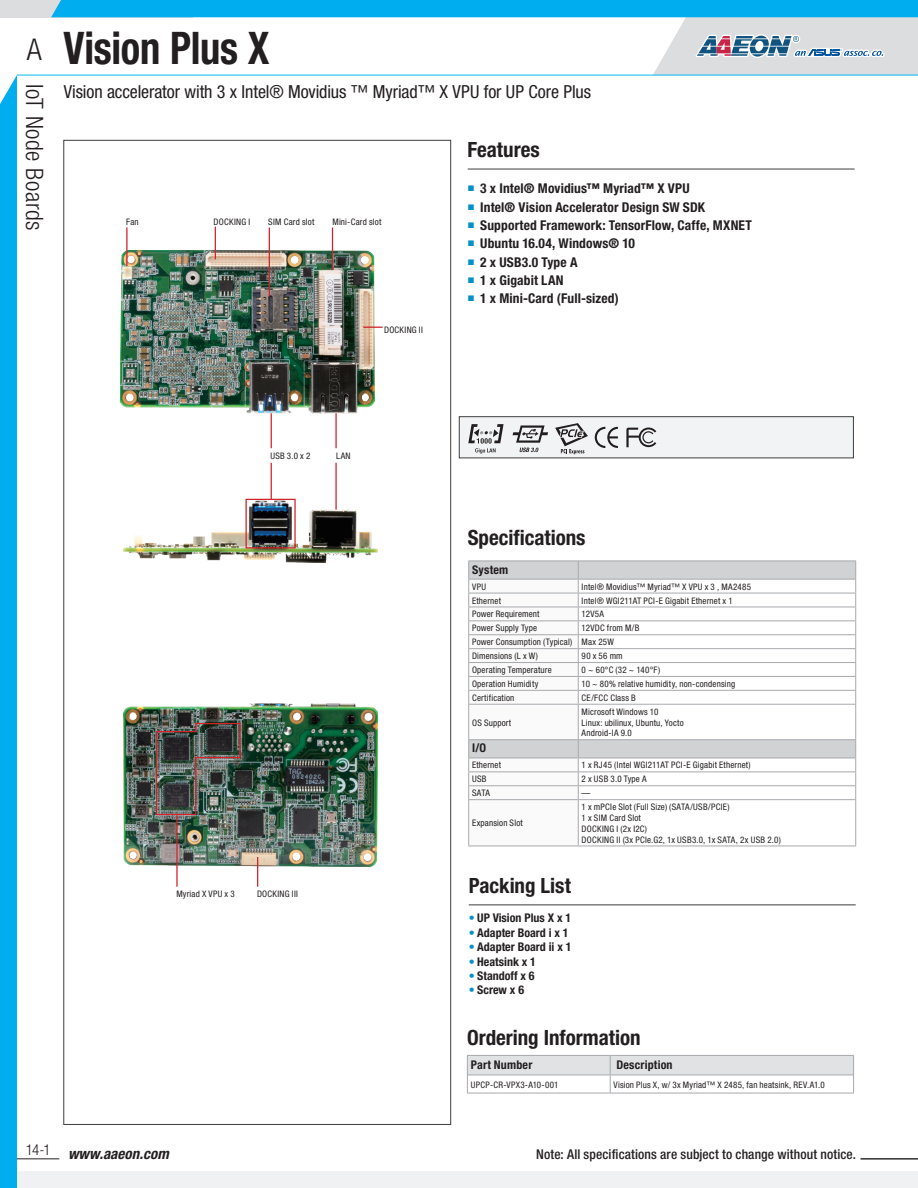
<style>
.page{position:relative;width:918px;height:1188px;background:#fff}
.page>*{position:absolute;margin:0;border:0;box-sizing:border-box;transform-origin:0 0}
.t1{font:700 condensed 45px "Helvetica Neue";letter-spacing:-.005em;color:#231f20;scale:.9 1}
.t2{font:300 condensed 30px "Helvetica Neue";color:#231f20}
.t3{font:300 condensed 24px "Helvetica Neue";letter-spacing:.02em;color:#231f20}
.t4{font:700 condensed 21px "Helvetica Neue";color:#231f20}
.t5{font:condensed 18px "Helvetica Neue";letter-spacing:-.005em;color:#231f20}
.t6{font:italic 700 condensed 15px "Helvetica Neue";letter-spacing:.005em;color:#231f20}
.t7{font:700 condensed 13.5px "Helvetica Neue";letter-spacing:.01em;color:#231f20}
.t8{font:500 condensed 13.5px "Helvetica Neue";letter-spacing:.01em;color:#231f20}
.t9{font:700 condensed 12px "Helvetica Neue";color:#231f20}
.t10{font:condensed 9px/10.8px "Helvetica Neue";letter-spacing:.02em;color:#231f20}
.s1{color:#0690c8}
</style>
<div class="page">
<hr style="left:0;top:1158px;width:59px;height:1px;background:#231f20">
<div style="left:0;top:0;width:192px;height:17px;background:#dcdddf"></div>
<div style="left:0;top:1172px;width:918px;height:16px;background:#f0f1f2"></div>
<hr style="left:861px;top:1158px;width:57px;height:1px;background:#231f20">
<svg style="left:51px;top:0;width:867px;height:75px"></svg>
<hr style="left:17px;top:75px;width:901px;height:1px;background:#00baf1">
<div style="left:0;top:75px;width:17px;height:1113px;background:#00aeef"></div>
<div style="left:459px;top:416px;width:395px;height:42px;background:#f2f3f4;border:1px solid #3e3e3f"></div>
<div style="left:579px;top:562px;width:276px;height:17px;background:#d1d2d4"></div>
<svg style="left:579px;top:592px;width:276px;height:254px"></svg>
<hr style="left:578px;top:593px;width:278px;height:1px;background:#a8a9ad">
<hr style="left:578px;top:634px;width:278px;height:1px;background:#a8a9ad">
<hr style="left:578px;top:648px;width:278px;height:1px;background:#a8a9ad">
<hr style="left:578px;top:676px;width:278px;height:1px;background:#a8a9ad">
<hr style="left:578px;top:690px;width:278px;height:1px;background:#a8a9ad">
<hr style="left:578px;top:771px;width:278px;height:1px;background:#a8a9ad">
<hr style="left:578px;top:785px;width:278px;height:1px;background:#a8a9ad">
<hr style="left:578px;top:799px;width:278px;height:1px;background:#a8a9ad">
<hr style="left:855px;top:705px;width:1px;height:34px;background:#a8a9ad">
<hr style="left:855px;top:800px;width:1px;height:46px;background:#a8a9ad">
<hr style="left:578px;top:561px;width:278px;height:1px;background:#a8a9ad">
<svg style="left:855px;top:561px;width:1px;height:143px"></svg>
<hr style="left:578px;top:579px;width:278px;height:1px;background:#a8a9ad">
<hr style="left:578px;top:607px;width:278px;height:1px;background:#a8a9ad">
<hr style="left:578px;top:620px;width:278px;height:1px;background:#a8a9ad">
<hr style="left:578px;top:662px;width:278px;height:1px;background:#a8a9ad">
<svg style="left:855px;top:740px;width:1px;height:59px"></svg>
<hr style="left:578px;top:758px;width:278px;height:1px;background:#a8a9ad">
<hr style="left:578px;top:846px;width:278px;height:1px;background:#a8a9ad">
<hr style="left:578px;top:704px;width:278px;height:1px;background:#a8a9ad">
<hr style="left:578px;top:739px;width:278px;height:1px;background:#a8a9ad">
<svg style="left:468px;top:561px;width:111px;height:285px"></svg>
<hr style="left:468px;top:607px;width:110px;height:1px;background:#a8a9ad">
<hr style="left:468px;top:846px;width:110px;height:1px;background:#a8a9ad">
<hr style="left:468px;top:620px;width:110px;height:1px;background:#a8a9ad">
<hr style="left:468px;top:662px;width:110px;height:1px;background:#a8a9ad">
<hr style="left:468px;top:704px;width:110px;height:1px;background:#a8a9ad">
<hr style="left:468px;top:739px;width:110px;height:1px;background:#a8a9ad">
<hr style="left:469px;top:905px;width:387px;height:1px;background:#3e3e3f">
<img style="left:120px;top:251px;width:254px;height:162px">
<svg style="left:363px;top:327px;width:20px;height:1px"></svg>
<hr style="left:126px;top:228px;width:2px;height:38px;background:#d1232a">
<svg style="left:595px;top:427px;width:23px;height:21px"></svg>
<svg style="left:626px;top:428px;width:30px;height:19px"></svg>
<hr style="left:468px;top:169px;width:387px;height:1px;background:#3e3e3f">
<img style="left:123px;top:704px;width:254px;height:162px">
<hr style="left:215px;top:227px;width:1px;height:32px;background:#d1232a">
<hr style="left:332px;top:228px;width:1px;height:42px;background:#d1232a">
<hr style="left:269px;top:228px;width:1px;height:68px;background:#d1232a">
<img style="left:155px;top:722px;width:86px;height:94px">
<hr style="left:176px;top:816px;width:2px;height:71px;background:#d1232a">
<hr style="left:257px;top:857px;width:1px;height:30px;background:#d1232a">
<svg style="left:513px;top:425px;width:35px;height:27px"></svg>
<hr style="left:467px;top:1093px;width:143px;height:1px;background:#a8a9ad">
<hr style="left:610px;top:1093px;width:244px;height:1px;background:#a8a9ad">
<svg style="left:467px;top:1055px;width:387px;height:38px"></svg>
<hr style="left:610px;top:1055px;width:244px;height:1px;background:#a8a9ad">
<hr style="left:468px;top:1075px;width:142px;height:1px;background:#a8a9ad">
<hr style="left:610px;top:1075px;width:243px;height:1px;background:#a8a9ad">
<svg style="left:468px;top:424px;width:36px;height:29px"></svg>
<svg style="left:555px;top:423px;width:33px;height:31px"></svg>
<img style="left:123px;top:500px;width:254px;height:63px">
<hr style="left:271px;top:463px;width:1px;height:36px;background:#d1232a">
<div style="left:246px;top:499px;width:50px;height:50px;border:1px solid #d1232a"></div>
<hr style="left:335px;top:463px;width:2px;height:47px;background:#d1232a">
<hr style="left:335px;top:413px;width:2px;height:35px;background:#d1232a">
<hr style="left:271px;top:413px;width:1px;height:35px;background:#d1232a">
<h2 class="t2" style="left:27px;top:32px;width:16px">A</h2>
<h3 class="t3" style="left:48px;top:84px;width:148px;rotate:90deg">IoT Node Boards</h3>
<h1 class="t1" style="left:63px;top:20px;width:231px">Vision Plus X</h1>
<h3 class="t5" style="left:64px;top:81px;width:529px">Vision accelerator with 3 x Intel® Movidius ™ Myriad™ X VPU for UP Core Plus</h3>
<p class="t10" style="left:126px;top:216px;width:14px">Fan</p>
<p class="t10" style="left:214px;top:216px;width:38px">DOCKING I</p>
<p class="t10" style="left:268px;top:216px;width:48px">SIM Card slot</p>
<p class="t10" style="left:333px;top:216px;width:50px">Mini-Card slot</p>
<p class="t10" style="left:384px;top:324px;width:40px">DOCKING II</p>
<h3 class="t4" style="left:468px;top:136px;width:74px">Features</h3>
<h3 class="t7" style="left:468px;top:181px;width:224px"><sup>■</sup> 3 x Intel® Movidius™ Myriad™ X VPU</h3>
<h3 class="t7" style="left:468px;top:199px;width:239px"><sup>■</sup> Intel® Vision Accelerator Design SW SDK</h3>
<h3 class="t7" style="left:468px;top:217px;width:286px"><sup>■</sup> Supported Framework: TensorFlow, Caffe, MXNET</h3>
<h3 class="t7" style="left:468px;top:235px;width:169px"><sup>■</sup> Ubuntu 16.04, Windows® 10</h3>
<h3 class="t7" style="left:468px;top:254px;width:112px"><sup>■</sup> 2 x USB3.0 Type A</h3>
<h3 class="t7" style="left:468px;top:272px;width:98px"><sup>■</sup> 1 x Gigabit LAN</h3>
<h3 class="t7" style="left:468px;top:290px;width:153px"><sup>■</sup> 1 x Mini-Card (Full-sized)</h3>
<p class="t10" style="left:270px;top:450px;width:42px">USB 3.0 x 2</p>
<p class="t10" style="left:336px;top:450px;width:16px">LAN</p>
<p class="t10" style="left:176px;top:888px;width:60px">Myriad X VPU x 3</p>
<p class="t10" style="left:257px;top:888px;width:42px">DOCKING III</p>
<h3 class="t4" style="left:468px;top:525px;width:119px">Specifications</h3>
<h3 class="t9" style="left:472px;top:562px;width:38px">System</h3>
<p class="t10" style="left:472px;top:581px;width:15px">VPU</p>
<p class="t10" style="left:582px;top:581px;width:171px">Intel® Movidius™ Myriad™ X VPU x 3 , MA2485</p>
<p class="t10" style="left:472px;top:595px;width:30px">Ethernet</p>
<p class="t10" style="left:582px;top:595px;width:153px">Intel® WGI211AT PCI-E Gigabit Ethernet x 1</p>
<p class="t10" style="left:472px;top:609px;width:69px">Power Requirement</p>
<p class="t10" style="left:582px;top:609px;width:24px">12V5A</p>
<p class="t10" style="left:472px;top:623px;width:67px">Power Supply Type</p>
<p class="t10" style="left:472px;top:621px;width:169px;line-height:14px;text-indent:110px">12VDC from M/B<br>Power Consumption (Typical) Max 25W<br>Dimensions (L x W)</p>
<p class="t10" style="left:582px;top:651px;width:43px">90 x 56 mm</p>
<p class="t10" style="left:472px;top:664px;width:81px">Operating Temperature</p>
<p class="t10" style="left:582px;top:664px;width:80px">0 ~ 60°C (32 ~ 140°F)</p>
<p class="t10" style="left:472px;top:678px;width:68px">Operation Humidity</p>
<p class="t10" style="left:582px;top:678px;width:155px">10 ~ 80% relative humidity, non-condensing</p>
<p class="t10" style="left:472px;top:692px;width:44px">Certification</p>
<p class="t10" style="left:582px;top:692px;width:56px">CE/FCC Class B</p>
<p class="t10" style="left:472px;top:717px;width:41px">OS Support</p>
<p class="t10" style="left:582px;top:706px;width:104px">Microsoft Windows 10<br>Linux: ubilinux, Ubuntu, Yocto<br>Android-IA 9.0</p>
<h3 class="t9" style="left:472px;top:741px;width:16px">I/O</h3>
<p class="t10" style="left:472px;top:760px;width:30px">Ethernet</p>
<p class="t10" style="left:582px;top:760px;width:170px">1 x RJ45 (Intel WGI211AT PCI-E Gigabit Ethernet)</p>
<p class="t10" style="left:472px;top:774px;width:16px">USB</p>
<p class="t10" style="left:582px;top:774px;width:66px">2 x USB 3.0 Type A</p>
<p class="t10" style="left:472px;top:788px;width:19px">SATA</p>
<p class="t10" style="left:582px;top:788px;width:10px">—</p>
<p class="t10" style="left:472px;top:818px;width:52px">Expansion Slot</p>
<p class="t10" style="left:582px;top:802px;width:201px">1 x mPCIe Slot (Full Size) (SATA/USB/PCIE)<br>1 x SIM Card Slot<br>DOCKING I (2x I2C)<br>DOCKING II (3x PCIe.G2, 1x USB3.0, 1x SATA, 2x USB 2.0)</p>
<h3 class="t4" style="left:469px;top:873px;width:104px">Packing List</h3>
<h3 class="t9" style="left:469px;top:911px;width:104px"><span class="s1">•</span> UP Vision Plus X x 1</h3>
<h3 class="t9" style="left:469px;top:925px;width:101px"><span class="s1">•</span> Adapter Board i x 1</h3>
<h3 class="t9" style="left:469px;top:940px;width:104px"><span class="s1">•</span> Adapter Board ii x 1</h3>
<h3 class="t9" style="left:469px;top:954px;width:69px"><span class="s1">•</span> Heatsink x 1</h3>
<h3 class="t9" style="left:469px;top:968px;width:67px"><span class="s1">•</span> Standoff x 6</h3>
<h3 class="t9" style="left:469px;top:983px;width:57px"><span class="s1">•</span> Screw x 6</h3>
<h3 class="t4" style="left:467px;top:1025px;width:175px">Ordering Information</h3>
<h3 class="t9" style="left:471px;top:1057px;width:63px">Part Number</h3>
<h3 class="t9" style="left:616px;top:1057px;width:58px">Description</h3>
<p class="t10" style="left:471px;top:1079px;width:89px">UPCP-CR-VPX3-A10-001</p>
<p class="t10" style="left:614px;top:1079px;width:213px">Vision Plus X, w/ 3x Myriad™ X 2485, fan heatsink, REV.A1.0</p>
<h3 class="t6" style="left:26px;top:1145px;width:145px"><sup>14-1</sup> www.aaeon.com</h3>
<h3 class="t8" style="left:536px;top:1147px;width:321px">Note: All specifications are subject to change without notice.</h3>
</div>
